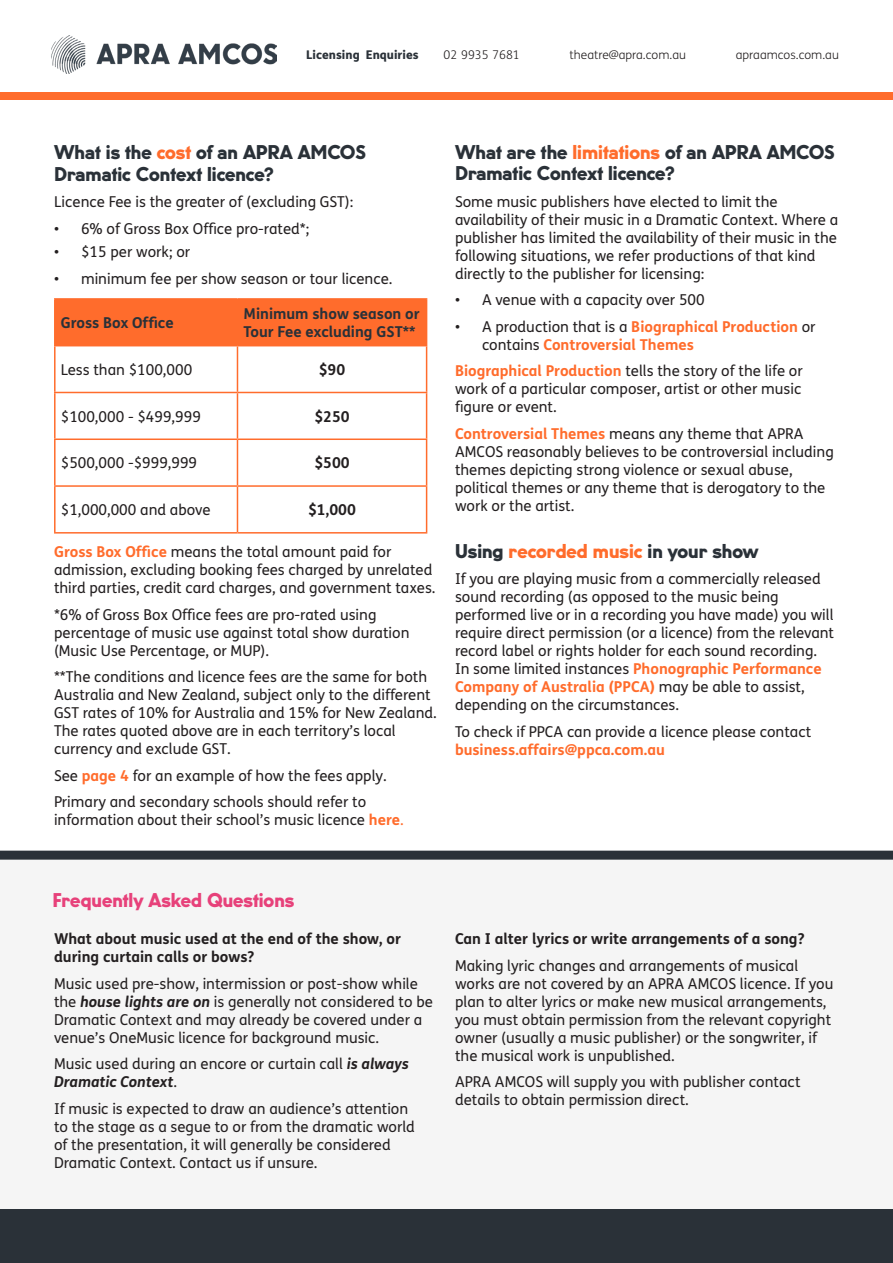
<style>
.page{position:relative;width:893px;height:1263px;background:#fff}
.page>*{position:absolute;margin:0;border:0;box-sizing:border-box;transform-origin:0 0}
.t1{font:900 18px/21.6px "U8";color:#2a3138}
.t2{font:900 18px "U8";color:#e7417a}
.t3{font:15px/18px "FS Me";color:#231f20}
.t4{font:700 15px/18px "FS Me";color:#231f20}
.t5{font:700 15px/18px "FS Me";color:#ff6c2c}
.t6{font:700 15px/18px "FS Me";color:#2a3138}
.t7{font:300 12px "FS Me";color:#231f20}
.t8{font:800 12px "FS Me";color:#2a3138}
.s1{color:#ff6c2c}
.s2{font-weight:700;color:#ff6c2c}
.s3{font-weight:400;color:#231f20}
.s4{font-weight:700;font-style:italic}
</style>
<div class="page">
<img style="left:51px;top:35px;width:225px;height:38px">
<div style="left:0;top:1209px;width:893px;height:54px;background:#2a3138"></div>
<div style="left:0;top:92px;width:893px;height:8px;background:#ff6c2c"></div>
<div style="left:56px;top:300px;width:370px;height:45px;background:#ff6c2c"></div>
<hr style="left:54px;top:298px;width:183px;height:2px;background:#ff6c2c">
<hr style="left:54px;top:300px;width:2px;height:45px;background:#ff6c2c">
<hr style="left:237px;top:298px;width:190px;height:2px;background:#ff6c2c">
<hr style="left:237px;top:300px;width:1px;height:45px;background:#ff6c2c">
<hr style="left:426px;top:300px;width:1px;height:45px;background:#ff6c2c">
<hr style="left:54px;top:345px;width:183px;height:1px;background:#ff6c2c">
<hr style="left:54px;top:346px;width:2px;height:46px;background:#ff6c2c">
<hr style="left:237px;top:345px;width:190px;height:1px;background:#ff6c2c">
<hr style="left:237px;top:346px;width:1px;height:46px;background:#ff6c2c">
<hr style="left:426px;top:346px;width:1px;height:46px;background:#ff6c2c">
<hr style="left:54px;top:392px;width:183px;height:1px;background:#ff6c2c">
<hr style="left:54px;top:393px;width:2px;height:45px;background:#ff6c2c">
<hr style="left:237px;top:392px;width:190px;height:1px;background:#ff6c2c">
<hr style="left:237px;top:393px;width:1px;height:45px;background:#ff6c2c">
<hr style="left:426px;top:393px;width:1px;height:45px;background:#ff6c2c">
<hr style="left:54px;top:438px;width:183px;height:2px;background:#ff6c2c">
<hr style="left:54px;top:440px;width:2px;height:45px;background:#ff6c2c">
<hr style="left:237px;top:438px;width:190px;height:2px;background:#ff6c2c">
<hr style="left:237px;top:440px;width:1px;height:45px;background:#ff6c2c">
<hr style="left:426px;top:440px;width:1px;height:45px;background:#ff6c2c">
<hr style="left:54px;top:485px;width:183px;height:2px;background:#ff6c2c">
<hr style="left:54px;top:487px;width:2px;height:45px;background:#ff6c2c">
<hr style="left:237px;top:485px;width:190px;height:2px;background:#ff6c2c">
<hr style="left:237px;top:487px;width:1px;height:45px;background:#ff6c2c">
<hr style="left:426px;top:487px;width:1px;height:45px;background:#ff6c2c">
<hr style="left:54px;top:532px;width:183px;height:2px;background:#ff6c2c">
<hr style="left:237px;top:532px;width:190px;height:2px;background:#ff6c2c">
<div style="left:0;top:855px;width:893px;height:354px;background:#f5f5f5"></div>
<div style="left:0;top:851px;width:893px;height:9px;background:#2a3138"></div>
<p class="t8" style="left:306px;top:45px;width:114px">Licensing Enquiries</p>
<p class="t7" style="left:443px;top:46px;width:78px">02 9935 7681</p>
<p class="t7" style="left:570px;top:46px;width:118px">theatre@apra.com.au</p>
<p class="t7" style="left:736px;top:46px;width:105px">apraamcos.com.au</p>
<p class="t1" style="left:54px;top:140px;width:313px">What is the <span class="s1">cost</span> of an APRA AMCOS<br>Dramatic Context licence?</p>
<p class="t3" style="left:54px;top:193px;width:301px">Licence Fee is the greater of (excluding GST):</p>
<p class="t3" style="left:54px;top:219px;width:257px">• 6% of Gross Box Office pro-rated*;</p>
<p class="t3" style="left:54px;top:243px;width:138px">• $15 per work; or</p>
<p class="t3" style="left:54px;top:269px;width:340px">• minimum fee per show season or tour licence.</p>
<p class="t6" style="left:61px;top:313px;width:115px">Gross Box Office</p>
<p class="t6" style="left:243px;top:304px;width:178px">Minimum show season or<br>Tour Fee excluding GST**</p>
<p class="t3" style="left:61px;top:360px;width:133px">Less than $100,000</p>
<p class="t4" style="left:319px;top:360px;width:28px">$90</p>
<p class="t3" style="left:61px;top:407px;width:142px">$100,000 - $499,999</p>
<p class="t4" style="left:314px;top:406px;width:37px">$250</p>
<p class="t3" style="left:61px;top:454px;width:138px">$500,000 -$999,999</p>
<p class="t4" style="left:314px;top:453px;width:37px">$500</p>
<p class="t3" style="left:61px;top:500px;width:151px">$1,000,000 and above</p>
<p class="t4" style="left:308px;top:500px;width:49px">$1,000</p>
<p class="t3" style="left:54px;top:543px;width:383px"><span class="s2">Gross Box Office</span> means the total amount paid for admission, excluding booking fees charged by unrelated third parties, credit card charges, and government taxes.</p>
<p class="t3" style="left:54px;top:605px;width:357px">*6% of Gross Box Office fees are pro-rated using percentage of music use against total show duration (Music Use Percentage, or MUP).</p>
<p class="t3" style="left:54px;top:668px;width:384px">**The conditions and licence fees are the same for both Australia and New Zealand, subject only to the different GST rates of 10% for Australia and 15% for New Zealand.<br>The rates quoted above are in each territory’s local currency and exclude GST.</p>
<p class="t3" style="left:54px;top:766px;width:334px">See <span class="s2">page 4</span> for an example of how the fees apply.</p>
<p class="t3" style="left:54px;top:793px;width:351px">Primary and secondary schools should refer to information about their school’s music licence <span class="s2">here</span><span class="s1">.</span></p>
<p class="t1" style="left:455px;top:140px;width:381px;line-height:21px">What are the <span class="s1">limitations</span> of an APRA AMCOS<br>Dramatic Context licence?</p>
<p class="t3" style="left:455px;top:192px;width:385px">Some music publishers have elected to limit the availability of their music in a Dramatic Context. Where a publisher has limited the availability of their music in the following situations, we refer productions of that kind directly to the publisher for licensing:</p>
<p class="t3" style="left:455px;top:291px;width:251px">• A venue with a capacity over 500</p>
<p class="t5" style="left:482px;top:317px;width:335px;text-indent:-27px"><span class="s3">• A production that is a</span> Biographical Production <span class="s3">or contains</span> Controversial Themes</p>
<p class="t3" style="left:455px;top:362px;width:349px;text-align:justify"><span class="s2">Biographical Production</span> tells the story of the life or work of a particular composer, artist or other music figure or event.</p>
<p class="t3" style="left:455px;top:424px;width:380px"><span class="s2">Controversial Themes</span> means any theme that APRA AMCOS reasonably believes to be controversial including themes depicting strong violence or sexual abuse, political themes or any theme that is derogatory to the work or the artist.</p>
<p class="t1" style="left:455px;top:539px;width:305px">Using <span class="s1">recorded music</span> in your show</p>
<p class="t3" style="left:455px;top:570px;width:381px">If you are playing music from a commercially released sound recording (as opposed to the music being performed live or in a recording you have made) you will require direct permission (or a licence) from the relevant record label or rights holder for each sound recording.<br>In some limited instances <span class="s2">Phonographic Performance Company of Australia (PPCA)</span> may be able to assist, depending on the circumstances.</p>
<p class="t3" style="left:455px;top:722px;width:358px">To check if PPCA can provide a licence please contact <span class="s2">business.affairs@ppca.com.au</span></p>
<p class="t2" style="left:53px;top:885px;width:243px">Frequently Asked Questions</p>
<p class="t4" style="left:54px;top:929px;width:349px">What about music used at the end of the show, or during curtain calls or bows?</p>
<p class="t3" style="left:54px;top:974px;width:380px">Music used pre-show, intermission or post-show while the <span class="s4">house lights are on</span> is generally not considered to be Dramatic Context and may already be covered under a venue’s OneMusic licence for background music.</p>
<p class="t3" style="left:54px;top:1054px;width:356px">Music used during an encore or curtain call <span class="s4">is always<br>Dramatic Context</span>.</p>
<p class="t3" style="left:54px;top:1099px;width:362px">If music is expected to draw an audience’s attention to the stage as a segue to or from the dramatic world of the presentation, it will generally be considered Dramatic Context. Contact us if unsure.</p>
<p class="t4" style="left:455px;top:929px;width:351px">Can I alter lyrics or write arrangements of a song?</p>
<p class="t3" style="left:455px;top:956px;width:380px">Making lyric changes and arrangements of musical works are not covered by an APRA AMCOS licence. If you plan to alter lyrics or make new musical arrangements, you must obtain permission from the relevant copyright owner (usually a music publisher) or the songwriter, if the musical work is unpublished.</p>
<p class="t3" style="left:455px;top:1072px;width:347px">APRA AMCOS will supply you with publisher contact details to obtain permission direct.</p>
</div>
